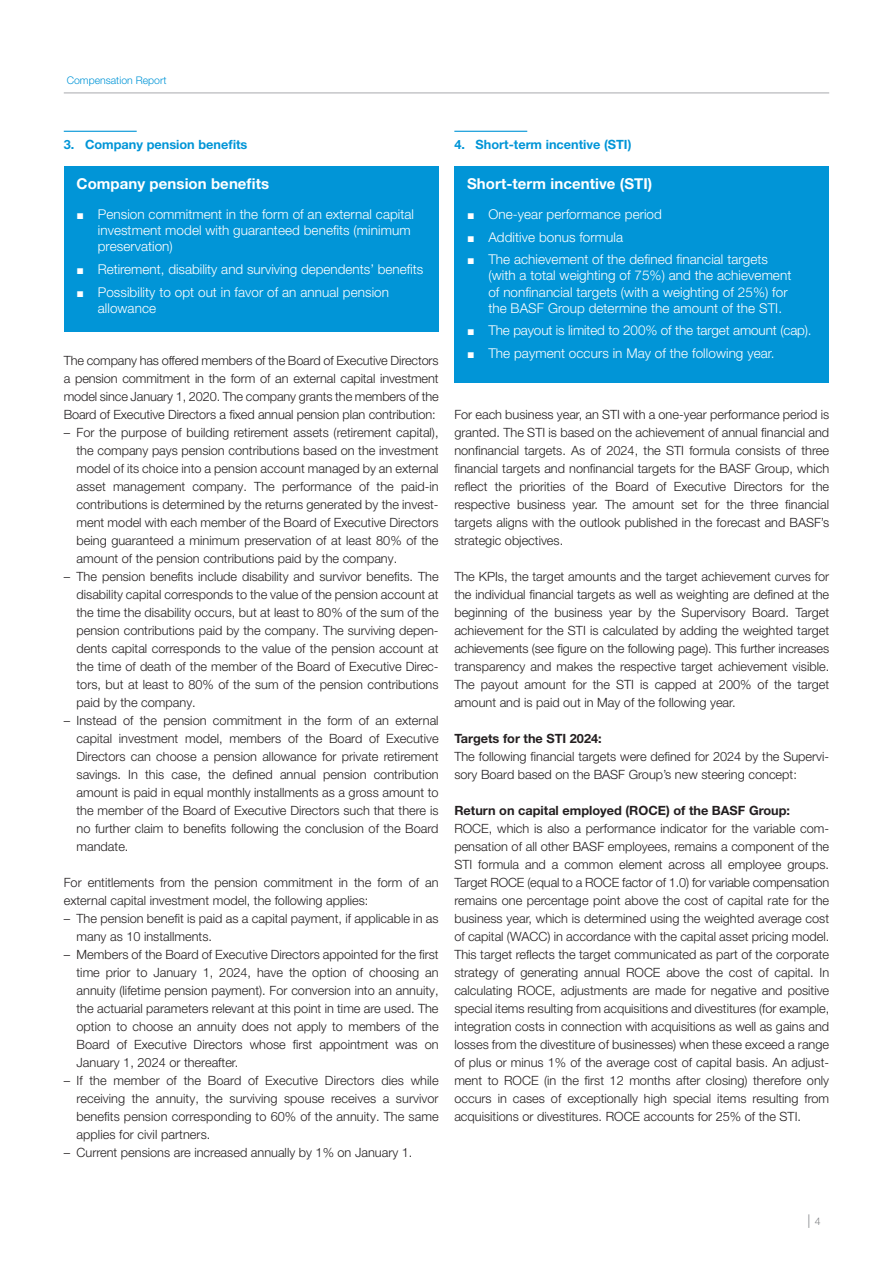
<style>
.page{position:relative;width:893px;height:1263px;background:#fff}
.page>*{position:absolute;margin:0;border:0;box-sizing:border-box;transform-origin:0 0}
.t1{font:700 15px "Helvetica Finanz Std";letter-spacing:.005em;color:#fff}
.t2{font:300 13.5px/16.2px "Helvetica Finanz Std";letter-spacing:.005em;color:#fff}
.t3{font:300 13.5px "Helvetica Finanz Std";color:#808285}
.t4{font:300 12.75px/18px "Helvetica Finanz Std";color:#231f20;text-align:justify}
.t5{font:700 12.75px "Helvetica Finanz Std";color:#231f20}
.t6{font:700 12.75px "Helvetica Finanz Std";color:#0195d7}
.t7{font:300 10.5px "Helvetica Finanz Std";color:#0195d7}
.s1{font-size:10.5px}
</style>
<div class="page">
<hr style="left:64px;top:93px;width:765px;height:1px;background:#a8a9ad">
<hr style="left:64px;top:131px;width:73px;height:1px;background:#0195d7">
<div style="left:64px;top:166px;width:375px;height:166px;background:#0195d7"></div>
<hr style="left:454px;top:131px;width:73px;height:1px;background:#0195d7">
<div style="left:454px;top:166px;width:375px;height:217px;background:#0195d7"></div>
<p class="t7" style="left:67px;top:74px;width:101px">Compensation Report</p>
<p class="t6" style="left:64px;top:137px;width:185px">3. Company pension benefits</p>
<p class="t1" style="left:77px;top:175px;width:194px">Company pension benefits</p>
<p class="t2" style="left:98px;top:206px;width:318px;text-indent:-21px">▪ Pension commitment in the form of an external capital investment model with guaranteed benefits (minimum preservation)</p>
<p class="t2" style="left:77px;top:261px;width:348px">▪ Retirement, disability and surviving dependents’ benefits</p>
<p class="t2" style="left:98px;top:283px;width:293px;text-indent:-21px">▪ Possibility to opt out in favor of an annual pension allowance</p>
<p class="t4" style="left:64px;top:351px;width:376px">The company has offered members of the Board of Executive Directors a pension commitment in the form of an external capital investment model since January 1, 2020. The company grants the members of the Board of Executive Directors a fixed annual pension plan contribution:</p>
<p class="t4" style="left:77px;top:423px;width:364px;text-indent:-13px">– For the purpose of building retirement assets (retirement capital), the company pays pension contributions based on the investment model of its choice into a pension account managed by an external asset management company. The performance of the paid-in contributions is determined by the returns generated by the invest&shy;ment model with each member of the Board of Executive Directors being guaranteed a minimum preservation of at least 80% of the amount of the pension contributions paid by the company.</p>
<p class="t4" style="left:77px;top:567px;width:364px;text-indent:-13px">– The pension benefits include disability and survivor benefits. The disability capital corresponds to the value of the pension account at the time the disability occurs, but at least to 80% of the sum of the pension contributions paid by the company. The surviving depen&shy;dents capital corresponds to the value of the pension account at the time of death of the member of the Board of Executive Direc&shy;tors, but at least to 80% of the sum of the pension contributions paid by the company.</p>
<p class="t4" style="left:77px;top:711px;width:364px;text-indent:-13px">– Instead of the pension commitment in the form of an external capital investment model, members of the Board of Executive Directors can choose a pension allowance for private retirement savings. In this case, the defined annual pension contribution amount is paid in equal monthly installments as a gross amount to the member of the Board of Executive Directors such that there is no further claim to benefits following the conclusion of the Board mandate.</p>
<p class="t4" style="left:64px;top:873px;width:376px">For entitlements from the pension commitment in the form of an external capital investment model, the following applies:</p>
<p class="t4" style="left:77px;top:909px;width:364px;text-indent:-13px">– The pension benefit is paid as a capital payment, if applicable in as many as 10 installments.</p>
<p class="t4" style="left:77px;top:945px;width:364px;text-indent:-13px">– Members of the Board of Executive Directors appointed for the first time prior to January 1, 2024, have the option of choosing an annuity (lifetime pension payment). For conversion into an annuity, the actuarial parameters relevant at this point in time are used. The option to choose an annuity does not apply to members of the Board of Executive Directors whose first appointment was on January 1, 2024 or thereafter.</p>
<p class="t4" style="left:77px;top:1071px;width:364px;text-indent:-13px">– If the member of the Board of Executive Directors dies while receiving the annuity, the surviving spouse receives a survivor benefits pension corresponding to 60% of the annuity. The same applies for civil partners.</p>
<p class="t4" style="left:64px;top:1143px;width:350px">– Current pensions are increased annually by 1% on January 1.</p>
<p class="t6" style="left:454px;top:137px;width:179px">4. Short-term incentive (STI)</p>
<p class="t1" style="left:467px;top:175px;width:187px">Short-term incentive (STI)</p>
<p class="t2" style="left:467px;top:206px;width:196px">▪ One-year performance period</p>
<p class="t2" style="left:467px;top:228px;width:157px">▪ Additive bonus formula</p>
<p class="t2" style="left:488px;top:251px;width:304px;text-indent:-21px">▪ The achievement of the defined financial targets (with a total weighting of 75%) and the achievement of nonfinancial targets (with a weighting of 25%) for the BASF Group determine the amount of the STI.</p>
<p class="t2" style="left:467px;top:322px;width:346px">▪ The payout is limited to 200% of the target amount (cap).</p>
<p class="t2" style="left:467px;top:345px;width:309px">▪ The payment occurs in May of the following year.</p>
<p class="t4" style="left:454px;top:405px;width:376px">For each business year, an STI with a one-year performance period is granted. The STI is based on the achievement of annual financial and nonfinancial targets. As of 2024, the STI formula consists of three financial targets and nonfinancial targets for the BASF Group, which reflect the priorities of the Board of Executive Directors for the respective business year. The amount set for the three financial targets aligns with the outlook published in the forecast and BASF’s strategic objectives.</p>
<p class="t4" style="left:454px;top:567px;width:376px">The KPIs, the target amounts and the target achievement curves for the individual financial targets as well as weighting are defined at the beginning of the business year by the Supervisory Board. Target achievement for the STI is calculated by adding the weighted target achievements (see figure on the following page). This further increases transparency and makes the respective target achievement visible.<br>The payout amount for the STI is capped at 200% of the target amount and is paid out in May of the following year.</p>
<p class="t5" style="left:454px;top:731px;width:149px">Targets for the STI 2024:</p>
<p class="t4" style="left:454px;top:747px;width:376px">The following financial targets were defined for 2024 by the Supervi&shy;sory Board based on the BASF Group’s new steering concept:</p>
<p class="t5" style="left:454px;top:803px;width:337px">Return on capital employed (ROCE) of the BASF Group:</p>
<p class="t4" style="left:454px;top:819px;width:376px">ROCE, which is also a performance indicator for the variable com&shy;pensation of all other BASF employees, remains a component of the STI formula and a common element across all employee groups.<br>Target ROCE (equal to a ROCE factor of 1.0) for variable compensation remains one percentage point above the cost of capital rate for the business year, which is determined using the weighted average cost of capital (WACC) in accordance with the capital asset pricing model.<br>This target reflects the target communicated as part of the corporate strategy of generating annual ROCE above the cost of capital. In calculating ROCE, adjustments are made for negative and positive special items resulting from acquisitions and divestitures (for example, integration costs in connection with acquisitions as well as gains and losses from the divestiture of businesses) when these exceed a range of plus or minus 1% of the average cost of capital basis. An adjust&shy;ment to ROCE (in the first 12 months after closing) therefore only occurs in cases of exceptionally high special items resulting from acquisitions or divestitures. ROCE accounts for 25% of the STI.</p>
<p class="t3" style="left:807px;top:1212px;width:15px">| <span class="s1">4</span></p>
</div>
